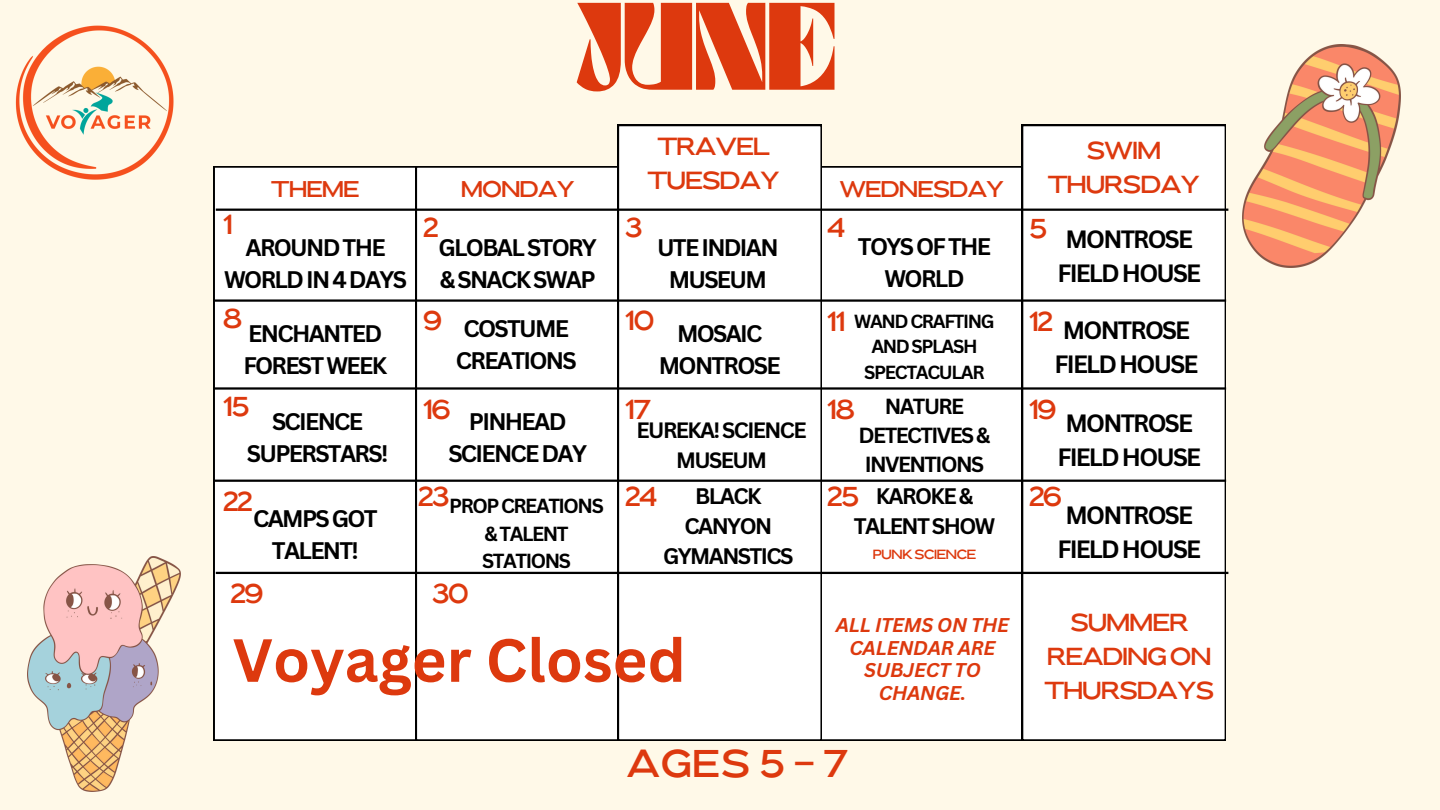
<style>
.page{position:relative;width:1440px;height:810px;background:#fff9e8}
.page>*{position:absolute;margin:0;border:0;box-sizing:border-box;transform-origin:0 0}
.t1{font:700 86.9px "TANBUSTER";color:#dd390e}
.t2{font:700 59.5px "Canva Sans";color:#dd390e}
.t3{font:38.6px "Blink Twice";color:#dd390e}
.t4{font:27.3px "Blink Twice";letter-spacing:-.075em;color:#dd390e}
.t5{font:24.8px/34.6px "Blink Twice";letter-spacing:-.075em;color:#dd390e;text-align:center}
.t6{font:24.6px/33.8px "Blink Twice";letter-spacing:-.075em;color:#dd390e;text-align:center}
.t7{font:700 24.4px/33.8px "Canva Sans";letter-spacing:-.075em;color:#000;text-align:center}
.t8{font:700 23.3px/32.3px "Canva Sans";letter-spacing:-.075em;color:#000;text-align:center}
.t9{font:22.7px "Blink Twice";letter-spacing:-.075em;color:#dd390e}
.t10{font:700 21.9px/30px "Canva Sans";letter-spacing:-.075em;color:#000;text-align:center}
.t11{font:700 21.6px/29.9px "Canva Sans";letter-spacing:-.075em;color:#000;text-align:center}
.t12{font:700 21.3px/29.2px "Canva Sans";letter-spacing:-.075em;color:#000;text-align:center}
.t13{font:700 19.8px/27.5px "Canva Sans";letter-spacing:-.075em;color:#000;text-align:center}
.t14{font:italic 700 19.4px/22.5px "Canva Sans";letter-spacing:-.015em;color:#dd390e;text-align:center}
.t15{font:700 18.5px/25.4px "Canva Sans";letter-spacing:-.075em;color:#000;text-align:center}
.t16{font:13.3px "Blink Twice";letter-spacing:-.075em;color:#dd390e}
</style>
<div class="page">
<div style="left:822px;top:166px;width:200px;height:575px;background:#fff"></div>
<div style="left:1022px;top:125px;width:204px;height:616px;background:#fff"></div>
<div style="left:213px;top:166px;width:203px;height:575px;background:#fff"></div>
<div style="left:416px;top:166px;width:202px;height:575px;background:#fff"></div>
<div style="left:618px;top:125px;width:204px;height:616px;background:#fff"></div>
<img style="left:1243px;top:45px;width:157px;height:222px">
<img style="left:27px;top:556px;width:153px;height:235px">
<hr style="left:216px;top:209px;width:1012px;height:2px;background:#000">
<hr style="left:214px;top:299px;width:1012px;height:3px;background:#000">
<hr style="left:214px;top:387px;width:1012px;height:3px;background:#000">
<hr style="left:214px;top:480px;width:1012px;height:2px;background:#000">
<hr style="left:216px;top:572px;width:1012px;height:2px;background:#000">
<img style="left:15px;top:25px;width:159px;height:155px">
<p class="t1" style="left:577px;top:-1px;width:262px">JUNE</p>
<h5 class="t9" style="left:271px;top:180px;width:90px">THEME</h5>
<p class="t9" style="left:460px;top:180px;width:116px">MONDAY</p>
<h4 class="t5" style="left:647px;top:131px;width:134px">TRAVEL<br>TUESDAY</h4>
<p class="t9" style="left:839px;top:180px;width:167px">WEDNESDAY</p>
<h4 class="t6" style="left:1048px;top:136px;width:154px">SWIM<br>THURSDAY</h4>
<p class="t4" style="left:223px;top:214px;width:12px">1</p>
<h4 class="t4" style="left:423px;top:216px;width:18px">2</h4>
<h5 class="t4" style="left:625px;top:216px;width:19px">3</h5>
<h4 class="t4" style="left:827px;top:216px;width:20px">4</h4>
<p class="t4" style="left:1029px;top:218px;width:20px">5</p>
<h4 class="t8" style="left:439px;top:231px;width:160px;text-align:left">GLOBAL STORY &amp; SNACK SWAP</h4>
<p class="t8" style="left:657px;top:231px;width:123px">UTE INDIAN<br>MUSEUM</p>
<h4 class="t8" style="left:858px;top:230px;width:135px">TOYS OF THE<br>WORLD</h4>
<p class="t7" style="left:1057px;top:222px;width:145px">MONTROSE<br>FIELD HOUSE</p>
<h4 class="t7" style="left:1055px;top:313px;width:145px">MONTROSE<br>FIELD HOUSE</h4>
<h4 class="t8" style="left:224px;top:231px;width:184px">AROUND THE<br>WORLD IN 4 DAYS</h4>
<p class="t8" style="left:243px;top:317px;width:145px;text-align:left">ENCHANTED<br>FOREST WEEK</p>
<h4 class="t8" style="left:247px;top:404px;width:143px">SCIENCE<br>SUPERSTARS!</h4>
<p class="t4" style="left:223px;top:307px;width:21px">8</p>
<h4 class="t4" style="left:423px;top:310px;width:21px">9</h4>
<p class="t4" style="left:625px;top:310px;width:31px">10</p>
<p class="t4" style="left:827px;top:310px;width:21px">11</p>
<h1 class="t4" style="left:1029px;top:310px;width:26px">12</h1>
<p class="t8" style="left:456px;top:312px;width:122px">COSTUME<br>CREATIONS</p>
<h4 class="t8" style="left:659px;top:317px;width:123px">MOSAIC<br>MONTROSE</h4>
<p class="t15" style="left:854px;top:308px;width:142px">WAND CRAFTING<br>AND SPLASH<br>SPECTACULAR</p>
<p class="t8" style="left:448px;top:404px;width:140px">PINHEAD<br>SCIENCE DAY</p>
<h6 class="t11" style="left:637px;top:415px;width:172px">EUREKA! SCIENCE<br>MUSEUM</h6>
<h6 class="t4" style="left:223px;top:395px;width:29px">15</h6>
<p class="t4" style="left:423px;top:398px;width:29px">16</p>
<p class="t12" style="left:859px;top:391px;width:133px">NATURE<br>DETECTIVES &amp;<br>INVENTIONS</p>
<h5 class="t4" style="left:625px;top:398px;width:28px">17</h5>
<p class="t4" style="left:827px;top:398px;width:30px">18</p>
<h4 class="t4" style="left:1029px;top:398px;width:30px">19</h4>
<p class="t7" style="left:1057px;top:405px;width:145px">MONTROSE<br>FIELD HOUSE</p>
<h4 class="t4" style="left:223px;top:490px;width:31px">22</h4>
<p class="t4" style="left:418px;top:486px;width:33px">23</p>
<h6 class="t4" style="left:625px;top:486px;width:34px">24</h6>
<h5 class="t4" style="left:827px;top:486px;width:34px">25</h5>
<p class="t4" style="left:1029px;top:486px;width:35px">26</p>
<h6 class="t13" style="left:449px;top:492px;width:156px">PROP CREATIONS &amp; TALENT<br>STATIONS</h6>
<p class="t10" style="left:663px;top:481px;width:132px">BLACK<br>CANYON<br>GYMANSTICS</p>
<p class="t10" style="left:854px;top:481px;width:143px">KAROKE &amp;<br>TALENT SHOW</p>
<h6 class="t7" style="left:1057px;top:498px;width:145px">MONTROSE<br>FIELD HOUSE</h6>
<p class="t8" style="left:253px;top:502px;width:126px">CAMPS GOT<br>TALENT!</p>
<h5 class="t16" style="left:872px;top:549px;width:106px">PUNK SCIENCE</h5>
<h4 class="t4" style="left:230px;top:583px;width:35px">29</h4>
<p class="t4" style="left:432px;top:583px;width:39px">30</p>
<p class="t2" style="left:233px;top:618px;width:455px">Voyager Closed</p>
<p class="t14" style="left:836px;top:613px;width:175px">ALL ITEMS ON THE<br>CALENDAR ARE<br>SUBJECT TO<br>CHANGE.</p>
<h5 class="t3" style="left:626px;top:748px;width:225px">AGES 5 - 7</h5>
<p class="t6" style="left:1044px;top:608px;width:172px">SUMMER<br>READING ON<br>THURSDAYS</p>
</div>
